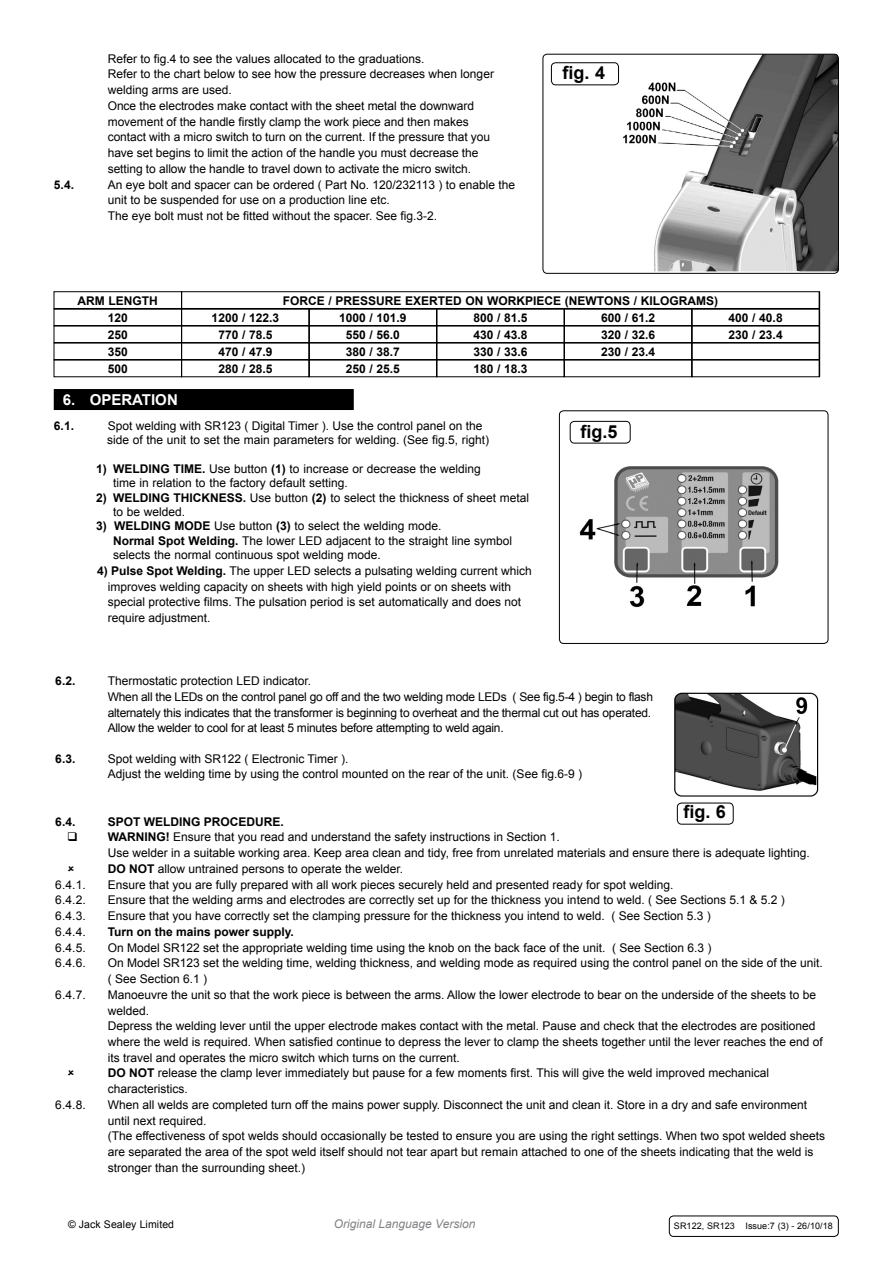
<style>
.page{position:relative;width:893px;height:1263px;background:#fff}
.page>*{position:absolute;margin:0;border:0;box-sizing:border-box;transform-origin:0 0}
.t1{font:700 18px "Arial";color:#000}
.t2{font:700 15px "Arial";color:#fff}
.t3{font:12px/15.8px "Arial";color:#000}
.t4{font:12px/15.8px "Arial";letter-spacing:-.02em;color:#000}
.t5{font:700 12px/17px "Arial";color:#000;text-align:center}
.t6{font:italic 12px "Arial";color:#808285}
.t7{font:10.5px "Arial";letter-spacing:.01em;color:#000}
.t8{font:9px "Arial";letter-spacing:.01em;color:#000}
.s1{font-weight:700}
</style>
<div class="page">
<div style="left:54px;top:389px;width:300px;height:21px;background:#000"></div>
<img style="left:614px;top:54px;width:224px;height:217px">
<div style="left:543px;top:54px;width:296px;height:220px;border:1px solid #000;border-radius:4px"></div>
<img style="left:674px;top:692px;width:145px;height:105px">
<div style="left:551px;top:63px;width:68px;height:22px;border:1px solid #000;border-radius:4px"></div>
<div style="left:54px;top:291px;width:128px;height:18px;border:1px solid #000"></div>
<div style="left:54px;top:308px;width:128px;height:18px;border:1px solid #000"></div>
<div style="left:54px;top:325px;width:128px;height:18px;border:1px solid #000"></div>
<div style="left:54px;top:342px;width:128px;height:18px;border:1px solid #000"></div>
<div style="left:54px;top:359px;width:128px;height:18px;border:1px solid #000"></div>
<div style="left:181px;top:325px;width:128px;height:18px;border:1px solid #000"></div>
<div style="left:181px;top:342px;width:128px;height:18px;border:1px solid #000"></div>
<div style="left:181px;top:359px;width:128px;height:18px;border:1px solid #000"></div>
<div style="left:309px;top:325px;width:128px;height:18px;border:1px solid #000"></div>
<div style="left:309px;top:342px;width:128px;height:18px;border:1px solid #000"></div>
<div style="left:309px;top:359px;width:128px;height:18px;border:1px solid #000"></div>
<div style="left:436px;top:325px;width:129px;height:18px;border:1px solid #000"></div>
<div style="left:436px;top:342px;width:129px;height:18px;border:1px solid #000"></div>
<div style="left:436px;top:359px;width:129px;height:18px;border:1px solid #000"></div>
<div style="left:564px;top:325px;width:128px;height:18px;border:1px solid #000"></div>
<div style="left:564px;top:342px;width:128px;height:18px;border:1px solid #000"></div>
<div style="left:564px;top:359px;width:128px;height:18px;border:1px solid #000"></div>
<div style="left:691px;top:325px;width:129px;height:18px;border:1px solid #000"></div>
<div style="left:691px;top:342px;width:129px;height:18px;border:1px solid #000"></div>
<div style="left:691px;top:359px;width:129px;height:18px;border:1px solid #000"></div>
<div style="left:181px;top:291px;width:639px;height:18px;border:1px solid #000"></div>
<div style="left:677px;top:803px;width:57px;height:21px;border:1px solid #000;border-radius:4px"></div>
<img style="left:571px;top:441px;width:208px;height:167px">
<div style="left:559px;top:410px;width:269px;height:234px;border:1px solid #000;border-radius:4px"></div>
<div style="left:570px;top:421px;width:61px;height:22px;border:1px solid #000;border-radius:4px"></div>
<div style="left:669px;top:1215px;width:170px;height:22px;border:1px solid #000;border-radius:4px"></div>
<p class="t3" style="left:108px;top:51px;width:388px">Refer to fig.4 to see the values allocated to the graduations.<br>Refer to the chart below to see how the pressure decreases when longer welding arms are used.<br>Once the electrodes make contact with the sheet metal the downward movement of the handle firstly clamp the work piece and then makes contact with a micro switch to turn on the current. If the pressure that you have set begins to limit the action of the handle you must decrease the setting to allow the handle to travel down to activate the micro switch.</p>
<p class="t5" style="left:54px;top:176px;width:22px">5.4.</p>
<p class="t3" style="left:108px;top:177px;width:409px">An eye bolt and spacer can be ordered ( Part No. 120/232113 ) to enable the unit to be suspended for use on a production line etc.<br>The eye bolt must not be fitted without the spacer. See fig.3-2.</p>
<h1 class="t1" style="left:563px;top:61px;width:44px">fig. 4</h1>
<p class="t5" style="left:78px;top:293px;width:82px">ARM LENGTH<br>120<br>250<br>350<br>500</p>
<p class="t5" style="left:283px;top:293px;width:437px">FORCE / PRESSURE EXERTED ON WORKPIECE (NEWTONS / KILOGRAMS)</p>
<p class="t5" style="left:212px;top:310px;width:69px">1200 / 122.3<br>770 / 78.5<br>470 / 47.9<br>280 / 28.5</p>
<p class="t5" style="left:339px;top:310px;width:69px">1000 / 101.9<br>550 / 56.0<br>380 / 38.7<br>250 / 25.5</p>
<p class="t5" style="left:473px;top:310px;width:56px;text-align:justify">800 / 81.5<br>430 / 43.8<br>330 / 33.6<br>180 / 18.3</p>
<p class="t5" style="left:601px;top:310px;width:56px;text-align:justify">600 / 61.2<br>320 / 32.6<br>230 / 23.4</p>
<p class="t5" style="left:729px;top:310px;width:56px;text-align:left">400 / 40.8<br>230 / 23.4</p>
<p class="t2" style="left:63px;top:389px;width:89px">6. operation</p>
<p class="t5" style="left:54px;top:417px;width:22px">6.1.</p>
<p class="t3" style="left:107px;top:418px;width:383px;line-height:14.4px">Spot welding with SR123 ( Digital Timer ). Use the control panel on the side of the unit to set the main parameters for welding. (See fig.5, right)</p>
<p class="t3" style="left:113px;top:461px;width:369px;line-height:14.4px;text-indent:-17px"><span class="s1">1) WELDING TIME.</span> Use button <span class="s1">(1)</span> to increase or decrease the welding time in relation to the factory default setting.</p>
<p class="t3" style="left:113px;top:490px;width:417px;line-height:14.4px;text-indent:-17px"><span class="s1">2) WELDING THICKNESS.</span> Use button <span class="s1">(2)</span> to select the thickness of sheet metal to be welded.</p>
<p class="t3" style="left:113px;top:519px;width:400px;line-height:14.4px;text-indent:-17px"><span class="s1">3) WELDING MODE</span> Use button <span class="s1">(3)</span> to select the welding mode.<br><span class="s1">Normal Spot Welding.</span> The lower LED adjacent to the straight line symbol selects the normal continuous spot welding mode.</p>
<p class="t3" style="left:108px;top:563px;width:425px;text-indent:-11px"><span class="s1">4) Pulse Spot Welding.</span> The upper LED selects a pulsating welding current which improves welding capacity on sheets with high yield points or on sheets with special protective films. The pulsation period is set automatically and does not require adjustment.</p>
<h1 class="t1" style="left:581px;top:419px;width:39px">fig.5</h1>
<p class="t5" style="left:55px;top:673px;width:22px">6.2.</p>
<p class="t4" style="left:108px;top:673px;width:547px">Thermostatic protection LED indicator.<br>When all the LEDs on the control panel go off and the two welding mode LEDs ( See fig.5-4 ) begin to flash alternately this indicates that the transformer is beginning to overheat and the thermal cut out has operated.<br>Allow the welder to cool for at least 5 minutes before attempting to weld again.</p>
<p class="t5" style="left:55px;top:750px;width:22px">6.3.</p>
<p class="t3" style="left:108px;top:750px;width:476px">Spot welding with SR122 ( Electronic Timer ).<br>Adjust the welding time by using the control mounted on the rear of the unit. (See fig.6-9 )</p>
<p class="t5" style="left:55px;top:813px;width:22px">6.4.</p>
<p class="t3" style="left:108px;top:813px;width:704px"><span class="s1">SPOT WELDING PROCEDURE.<br>WARNING!</span> Ensure that you read and understand the safety instructions in Section 1.<br>Use welder in a suitable working area. Keep area clean and tidy, free from unrelated materials and ensure there is adequate lighting.<br><span class="s1">DO NOT</span> allow untrained persons to operate the welder.</p>
<p class="t3" style="left:55px;top:876px;width:32px">6.4.1.</p>
<p class="t3" style="left:108px;top:876px;width:567px">Ensure that you are fully prepared with all work pieces securely held and presented ready for spot welding.</p>
<p class="t3" style="left:55px;top:892px;width:32px">6.4.2.</p>
<p class="t3" style="left:108px;top:892px;width:678px">Ensure that the welding arms and electrodes are correctly set up for the thickness you intend to weld. ( See Sections 5.1 &amp; 5.2 )</p>
<p class="t3" style="left:55px;top:908px;width:32px">6.4.3.</p>
<p class="t3" style="left:108px;top:908px;width:604px">Ensure that you have correctly set the clamping pressure for the thickness you intend to weld. ( See Section 5.3 )</p>
<p class="t3" style="left:55px;top:924px;width:32px">6.4.4.</p>
<p class="t5" style="left:108px;top:923px;width:188px">Turn on the mains power supply.</p>
<p class="t3" style="left:55px;top:939px;width:32px">6.4.5.</p>
<p class="t3" style="left:108px;top:939px;width:605px">On Model SR122 set the appropriate welding time using the knob on the back face of the unit. ( See Section 6.3 )</p>
<p class="t3" style="left:55px;top:955px;width:32px">6.4.6.</p>
<p class="t3" style="left:108px;top:955px;width:717px">On Model SR123 set the welding time, welding thickness, and welding mode as required using the control panel on the side of the unit. ( See Section 6.1 )</p>
<p class="t3" style="left:55px;top:987px;width:32px">6.4.7.</p>
<p class="t3" style="left:108px;top:987px;width:717px">Manoeuvre the unit so that the work piece is between the arms. Allow the lower electrode to bear on the underside of the sheets to be welded.<br>Depress the welding lever until the upper electrode makes contact with the metal. Pause and check that the electrodes are positioned where the weld is required. When satisfied continue to depress the lever to clamp the sheets together until the lever reaches the end of its travel and operates the micro switch which turns on the current.</p>
<p class="t5" style="left:108px;top:1065px;width:31px">Do not</p>
<h1 class="t1" style="left:683px;top:800px;width:44px">fig. 6</h1>
<p class="t3" style="left:108px;top:1065px;width:663px;text-indent:50px">release the clamp lever immediately but pause for a few moments first. This will give the weld improved mechanical characteristics.</p>
<p class="t3" style="left:55px;top:1097px;width:32px">6.4.8.</p>
<p class="t3" style="left:108px;top:1097px;width:719px">When all welds are completed turn off the mains power supply. Disconnect the unit and clean it. Store in a dry and safe environment until next required.<br>(The effectiveness of spot welds should occasionally be tested to ensure you are using the right settings. When two spot welded sheets are separated the area of the spot weld itself should not tear apart but remain attached to one of the sheets indicating that the weld is stronger than the surrounding sheet.)</p>
<p class="t7" style="left:68px;top:1217px;width:108px">© Jack Sealey Limited</p>
<p class="t6" style="left:334px;top:1216px;width:143px">Original Language Version</p>
<p class="t8" style="left:674px;top:1219px;width:160px">sR122, SR123 Issue:7 (3) - 26/10/18</p>
</div>
